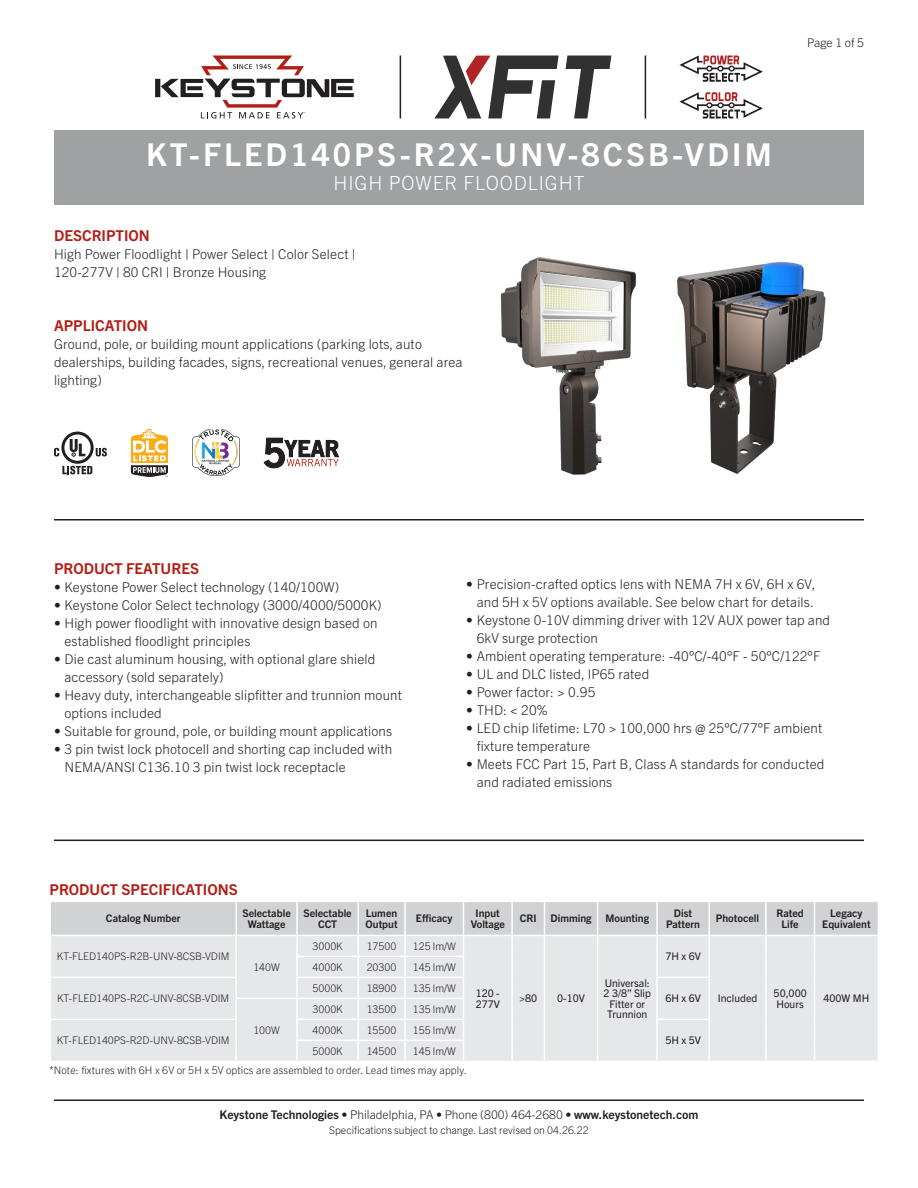
<style>
.page{position:relative;width:918px;height:1188px;background:#fff}
.page>*{position:absolute;margin:0;border:0;box-sizing:border-box;transform-origin:0 0}
.t1{font:700 31.5px "Trade Gothic Next LT Pro";letter-spacing:.1em;color:#fff}
.SubTitle{font:300 19.5px "Trade Gothic Next LT Pro";letter-spacing:.05em;color:#fff}
.Heading_01{font:700 15px "Trade Gothic Next LT Pro";color:#b41d15}
.Text_After_Descripti{font:300 13.5px/18px "Trade Gothic Next LT Pro";letter-spacing:.01em;color:#231f20}
.t2{font:700 12px "Trade Gothic Next LT Pro";color:#231f20}
.Page{font:300 12px "Trade Gothic Next LT Pro";color:#231f20}
.Table_Header{font:700 10.5px/10.5px "Trade Gothic Next LT Pro";color:#231f20;text-align:center}
.Table_Text{font:300 10.5px "Trade Gothic Next LT Pro";color:#231f20}
.Table_Header-2{font:10.5px/10.5px "Trade Gothic Next LT Pro";color:#231f20}
.Table_Header-3{font:300 10.5px "Trade Gothic Next LT Pro";color:#231f20}
.Text_BulletList{font:300 10.5px "Trade Gothic Next LT Pro";letter-spacing:.01em;color:#231f20}
.Rev{font:300 10.5px "Trade Gothic Next LT Pro";color:#231f20}
.s1{font-weight:300}
</style>
<div class="page">
<hr style="left:54px;top:840px;width:810px;height:1px;background:#231f20">
<svg style="left:51px;top:902px;width:827px;height:159px;background:#e2e3e5"></svg>
<hr style="left:50px;top:1019px;width:187px;height:1px;background:#fff">
<hr style="left:656px;top:1020px;width:2px;height:20px;background:#fff">
<hr style="left:708px;top:1020px;width:2px;height:20px;background:#fff">
<hr style="left:656px;top:1040px;width:2px;height:21px;background:#fff">
<hr style="left:708px;top:1040px;width:2px;height:21px;background:#fff">
<hr style="left:656px;top:977px;width:54px;height:1px;background:#fff">
<hr style="left:656px;top:978px;width:2px;height:20px;background:#fff">
<hr style="left:708px;top:978px;width:2px;height:20px;background:#fff">
<hr style="left:656px;top:998px;width:2px;height:21px;background:#fff">
<hr style="left:708px;top:998px;width:2px;height:21px;background:#fff">
<hr style="left:656px;top:1019px;width:54px;height:1px;background:#fff">
<hr style="left:54px;top:1100px;width:810px;height:1px;background:#231f20">
<div style="left:54px;top:130px;width:810px;height:75px;background:#a0a1a3"></div>
<hr style="left:54px;top:519px;width:810px;height:1px;background:#231f20">
<hr style="left:400px;top:56px;width:1px;height:62px;background:#231f20">
<hr style="left:645px;top:56px;width:1px;height:62px;background:#231f20">
<svg style="left:434px;top:56px;width:177px;height:62px"></svg>
<svg style="left:155px;top:55px;width:199px;height:64px"></svg>
<svg style="left:679px;top:55px;width:84px;height:27px"></svg>
<svg style="left:679px;top:92px;width:84px;height:27px"></svg>
<img style="left:500px;top:257px;width:136px;height:218px">
<img style="left:677px;top:261px;width:149px;height:213px">
<svg style="left:62px;top:466px;width:30px;height:8px"></svg>
<svg style="left:96px;top:448px;width:11px;height:9px"></svg>
<svg style="left:61px;top:432px;width:33px;height:32px"></svg>
<svg style="left:64px;top:435px;width:27px;height:26px"></svg>
<svg style="left:70px;top:439px;width:15px;height:17px"></svg>
<svg style="left:54px;top:448px;width:5px;height:9px"></svg>
<svg style="left:264px;top:438px;width:75px;height:30px"></svg>
<img style="left:192px;top:429px;width:47px;height:47px">
<svg style="left:131px;top:429px;width:37px;height:48px"></svg>
<p class="t1" style="left:146px;top:133px;width:627px">KT-FLED140PS-R2X-UNV-8CSB-VDIM</p>
<p class="SubTitle" style="left:333px;top:169px;width:253px">HIGH POWER FLOODLIGHT</p>
<p class="Heading_01" style="left:54px;top:225px;width:97px">DESCRIPTION</p>
<p class="Text_After_Descripti" style="left:54px;top:244px;width:303px">High Power Floodlight | Power Select | Color Select |<br>120-277V | 80 CRI | Bronze Housing</p>
<p class="Heading_01" style="left:54px;top:315px;width:96px">APPLICATION</p>
<p class="Text_After_Descripti" style="left:54px;top:334px;width:410px">Ground, pole, or building mount applications (parking lots, auto dealerships, building facades, signs, recreational venues, general area lighting)</p>
<p class="Page" style="left:807px;top:34px;width:58px">Page 1 of 5</p>
<p class="Heading_01" style="left:54px;top:558px;width:147px">PRODUCT FEATURES</p>
<p class="Text_After_Descripti" style="left:54px;top:577px;width:287px">• Keystone Power Select technology (140/100W)</p>
<p class="Text_After_Descripti" style="left:54px;top:595px;width:329px">• Keystone Color Select technology (3000/4000/5000K)</p>
<p class="Text_After_Descripti" style="left:64px;top:613px;width:315px;text-indent:-10px">• High power floodlight with innovative design based on established floodlight principles</p>
<p class="Text_After_Descripti" style="left:64px;top:649px;width:312px;text-indent:-10px">• Die cast aluminum housing, with optional glare shield accessory (sold separately)</p>
<p class="Text_After_Descripti" style="left:64px;top:685px;width:339px;text-indent:-10px">• Heavy duty, interchangeable slipfitter and trunnion mount options included</p>
<p class="Text_After_Descripti" style="left:54px;top:721px;width:340px">• Suitable for ground, pole, or building mount applications</p>
<p class="Text_After_Descripti" style="left:64px;top:739px;width:329px;text-indent:-10px">• 3 pin twist lock photocell and shorting cap included with<br>NEMA/ANSI C136.10 3 pin twist lock receptacle</p>
<p class="Text_After_Descripti" style="left:466px;top:574px;width:351px;text-align:right">• Precision-crafted optics lens with NEMA 7H x 6V, 6H x 6V, and 5H x 5V options available. See below chart for details.</p>
<p class="Text_After_Descripti" style="left:477px;top:610px;width:355px;text-indent:-10px">• Keystone 0-10V dimming driver with 12V AUX power tap and<br>6kV surge protection</p>
<p class="Text_After_Descripti" style="left:466px;top:646px;width:356px">• Ambient operating temperature: -40°C/-40°F - 50°C/122°F</p>
<p class="Text_After_Descripti" style="left:466px;top:664px;width:185px">• UL and DLC listed, IP65 rated</p>
<p class="Text_After_Descripti" style="left:466px;top:682px;width:131px">• Power factor: &gt; 0.95</p>
<p class="Text_After_Descripti" style="left:466px;top:700px;width:83px">• THD: &lt; 20%</p>
<p class="Text_After_Descripti" style="left:477px;top:718px;width:347px;text-indent:-10px">• LED chip lifetime: L70 &gt; 100,000 hrs @ 25°C/77°F ambient fixture temperature</p>
<p class="Text_After_Descripti" style="left:477px;top:754px;width:349px;text-indent:-10px">• Meets FCC Part 15, Part B, Class A standards for conducted and radiated emissions</p>
<p class="Heading_01" style="left:50px;top:879px;width:190px">PRODUCT SPECIFICATIONS</p>
<p class="Table_Header" style="left:106px;top:913px;width:76px">Catalog Number</p>
<p class="Table_Header" style="left:242px;top:907px;width:50px">Selectable</p>
<p class="Table_Header" style="left:248px;top:918px;width:39px">Wattage</p>
<p class="Table_Header" style="left:303px;top:907px;width:50px">Selectable</p>
<p class="Table_Header" style="left:318px;top:918px;width:21px">CCT</p>
<p class="Table_Header" style="left:366px;top:907px;width:34px;text-align:left">Lumen<br>Output</p>
<p class="Table_Header" style="left:416px;top:913px;width:38px">Efficacy</p>
<p class="Table_Header" style="left:471px;top:907px;width:36px">Input<br>Voltage</p>
<p class="Table_Header" style="left:520px;top:913px;width:18px">CRI</p>
<p class="Table_Header" style="left:551px;top:913px;width:43px">Dimming</p>
<p class="Table_Header" style="left:606px;top:913px;width:45px">Mounting</p>
<p class="Table_Header" style="left:666px;top:907px;width:36px">Dist<br>Pattern</p>
<p class="Table_Header" style="left:716px;top:913px;width:45px">Photocell</p>
<p class="Table_Header" style="left:776px;top:907px;width:29px">Rated<br>Life</p>
<p class="Table_Header" style="left:822px;top:907px;width:50px">Legacy<br>Equivalent</p>
<p class="Table_Text" style="left:312px;top:939px;width:32px">3000K</p>
<p class="Table_Text" style="left:367px;top:939px;width:31px">17500</p>
<p class="Table_Text" style="left:413px;top:939px;width:44px">125 lm/W</p>
<p class="Table_Header-3" style="left:57px;top:949px;width:174px">KT-FLED140PS-R2B-UNV-8CSB-VDIM</p>
<p class="Table_Header-2" style="left:665px;top:951px;width:37px">7H x 6V</p>
<p class="Table_Text" style="left:253px;top:960px;width:28px">140W</p>
<p class="Table_Text" style="left:312px;top:960px;width:32px">4000K</p>
<p class="Table_Text" style="left:367px;top:960px;width:31px">20300</p>
<p class="Table_Text" style="left:413px;top:960px;width:44px">145 lm/W</p>
<p class="Table_Header-3" style="left:57px;top:991px;width:174px">KT-FLED140PS-R2C-UNV-8CSB-VDIM</p>
<p class="Table_Text" style="left:312px;top:981px;width:32px">5000K</p>
<p class="Table_Text" style="left:367px;top:981px;width:31px">18900</p>
<p class="Table_Text" style="left:413px;top:981px;width:44px">135 lm/W</p>
<p class="Table_Text" style="left:312px;top:1002px;width:32px">3000K</p>
<p class="Table_Text" style="left:367px;top:1002px;width:31px">13500</p>
<p class="Table_Text" style="left:413px;top:1002px;width:44px">135 lm/W</p>
<p class="Table_Header-2" style="left:476px;top:987px;width:26px">120 -<br>277V</p>
<p class="Table_Header-2" style="left:519px;top:993px;width:20px">&gt;80</p>
<p class="Table_Header-2" style="left:557px;top:993px;width:29px">0-10V</p>
<p class="Table_Header-2" style="left:604px;top:977px;width:49px;text-align:center">Universal:<br>2 3/8” Slip<br>Fitter or<br>Trunnion</p>
<p class="Table_Header-2" style="left:665px;top:993px;width:37px">6H x 6V</p>
<p class="Table_Header-2" style="left:718px;top:993px;width:41px">Included</p>
<p class="Table_Header-2" style="left:774px;top:987px;width:35px">50,000<br>Hours</p>
<p class="Table_Header-2" style="left:824px;top:993px;width:47px">400W MH</p>
<p class="Table_Text" style="left:253px;top:1023px;width:28px">100W</p>
<p class="Table_Text" style="left:312px;top:1023px;width:32px">4000K</p>
<p class="Table_Text" style="left:367px;top:1023px;width:31px">15500</p>
<p class="Table_Text" style="left:413px;top:1023px;width:44px">155 lm/W</p>
<p class="Table_Header-3" style="left:57px;top:1033px;width:174px">KT-FLED140PS-R2D-UNV-8CSB-VDIM</p>
<p class="Table_Header-2" style="left:665px;top:1035px;width:37px">5H x 5V</p>
<p class="Table_Text" style="left:312px;top:1044px;width:32px">5000K</p>
<p class="Table_Text" style="left:367px;top:1044px;width:31px">14500</p>
<p class="Table_Text" style="left:413px;top:1044px;width:44px">145 lm/W</p>
<p class="Text_BulletList" style="left:50px;top:1063px;width:419px">*Note: fixtures with 6H x 6V or 5H x 5V optics are assembled to order. Lead times may apply.</p>
<p class="t2" style="left:220px;top:1107px;width:480px">Keystone Technologies <span class="s1">• Philadelphia, PA • Phone (800) 464-2680 •</span> www.keystonetech.com</p>
<p class="Rev" style="left:329px;top:1123px;width:261px">Specifications subject to change. Last revised on 04.26.22</p>
</div>
